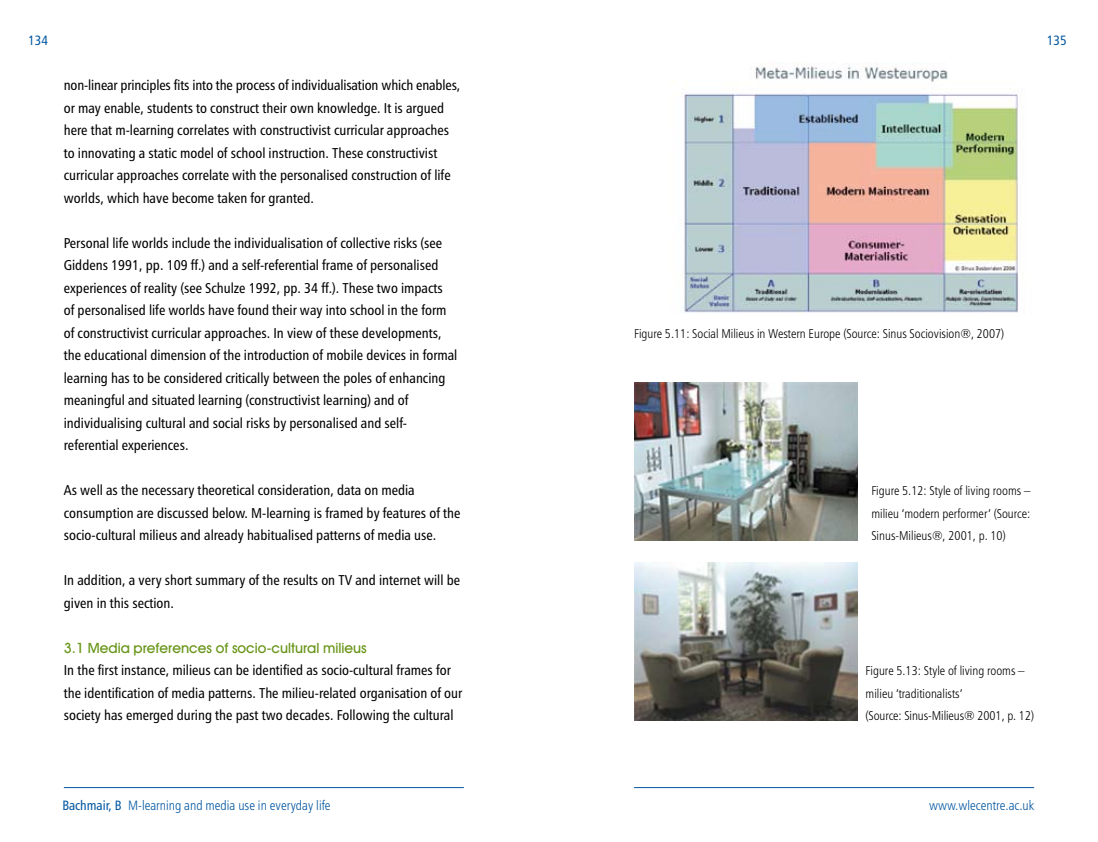
<style>
.page{position:relative;width:1098px;height:842px;background:#fff}
.page>*{position:absolute;margin:0;border:0;box-sizing:border-box;transform-origin:0 0}
.t1{font:14.25px/22.5px "Humanist 777 BT Roman Condensed B";color:#000}
.t2{font:500 14.25px "Avant Garde IT Cby BT";color:#699519}
.t3{font:13.5px "Humanist 777 BT Light Condensed B";color:#0055a0}
.t4{font:13.5px "Humanist 777 BT Roman Condensed B";color:#0055a0}
.t5{font:12.75px/22.5px "Humanist 777 BT Light Condensed B";color:#000;text-align:justify}
.s1{font-family:"Humanist 777 BT Roman Condensed B"}
</style>
<div class="page">
<hr style="left:64px;top:787px;width:399px;height:1px;background:#0055a0">
<hr style="left:634px;top:787px;width:399px;height:1px;background:#0055a0">
<img style="left:672px;top:63px;width:346px;height:250px">
<img style="left:634px;top:383px;width:223px;height:157px">
<img style="left:634px;top:563px;width:223px;height:157px">
<p class="t4" style="left:28px;top:32px;width:21px">134</p>
<p class="t1" style="left:64px;top:74px;width:398px">non-linear principles fits into the process of individualisation which enables, or may enable, students to construct their own knowledge. It is argued here that m-learning correlates with constructivist curricular approaches to innovating a static model of school instruction. These constructivist curricular approaches correlate with the personalised construction of life worlds, which have become taken for granted.</p>
<p class="t1" style="left:64px;top:231px;width:395px">Personal life worlds include the individualisation of collective risks (see Giddens 1991, pp. 109 ff.) and a self-referential frame of personalised experiences of reality (see Schulze 1992, pp. 34 ff.). These two impacts<br>of personalised life worlds have found their way into school in the form of constructivist curricular approaches. In view of these developments, the educational dimension of the introduction of mobile devices in formal learning has to be considered critically between the poles of enhancing meaningful and situated learning (constructivist learning) and of individualising cultural and social risks by personalised and self&shy;referential experiences.</p>
<p class="t1" style="left:64px;top:479px;width:398px">As well as the necessary theoretical consideration, data on media consumption are discussed below. M-learning is framed by features of the socio-cultural milieus and already habitualised patterns of media use.</p>
<p class="t1" style="left:64px;top:569px;width:397px">In addition, a very short summary of the results on TV and internet will be given in this section.</p>
<p class="t2" style="left:64px;top:639px;width:304px">3.1 Media preferences of socio-cultural milieus</p>
<p class="t1" style="left:64px;top:659px;width:400px">In the first instance, milieus can be identified as socio-cultural frames for the identification of media patterns. The milieu-related organisation of our society has emerged during the past two decades. Following the cultural</p>
<p class="t4" style="left:1046px;top:32px;width:21px">135</p>
<p class="t5" style="left:634px;top:322px;width:371px">Figure 5.11: Social Milieus in Western Europe (Source: Sinus Sociovision®, 2007)</p>
<p class="t5" style="left:871px;top:479px;width:160px">Figure 5.12: Style of living rooms – milieu ‘modern performer’ (Source:<br>Sinus-Milieus®, 2001, p. 10)</p>
<p class="t5" style="left:865px;top:659px;width:170px;text-align:left">Figure 5.13: Style of living rooms – milieu ‘traditionalists’<br>(Source: Sinus-Milieus® 2001, p. 12)</p>
<p class="t3" style="left:62px;top:797px;width:269px"><span class="s1">Bachmair, B</span> M-learning and media use in everyday life</p>
<p class="t3" style="left:928px;top:797px;width:106px">www.wlecentre.ac.uk</p>
</div>
